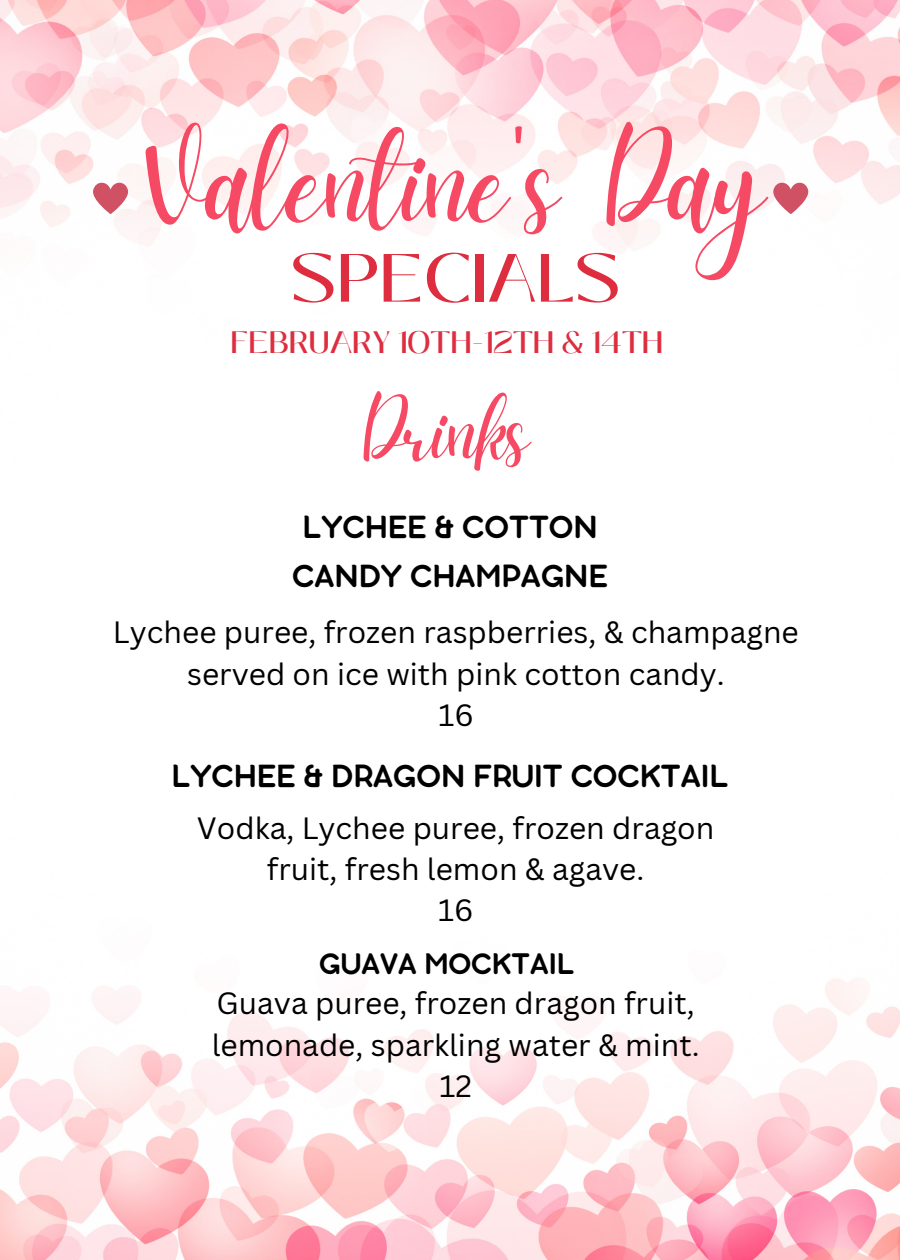
<style>
.page{position:relative;width:900px;height:1260px;background:#fff}
.page>*{position:absolute;margin:0;border:0;box-sizing:border-box;transform-origin:0 0}
.t1{font:130.75px "Daydream";color:#f64963}
.t2{font:88.25px "Daydream";color:#f64963}
.t3{font:500 67.75px "Black Mango";color:#dd2d3f}
.t4{font:35px/48.8px "Bubbleboddy Neue";color:#000}
.t5{font:32.5px "Bubbleboddy Neue";color:#000}
.t6{font:500 31px "Black Mango";color:#dd2d3f}
.t7{font:30px/41.2px "Canva Sans";color:#000;text-align:center}
</style>
<div class="page">
<img style="left:0;top:0;width:900px;height:1260px">
<svg style="left:772px;top:180px;width:37px;height:34px"></svg>
<svg style="left:91px;top:180px;width:38px;height:34px"></svg>
<h1 class="t1" style="left:146px;top:106px;width:622px">Valentine's Day</h1>
<p class="t3" style="left:291px;top:227px;width:332px">SPECIALS</p>
<h4 class="t6" style="left:230px;top:319px;width:434px">FEBRUARY 10TH-12TH &amp; 14TH</h4>
<h2 class="t2" style="left:364px;top:381px;width:168px">Drinks</h2>
<p class="t4" style="left:292px;top:505px;width:317px">LYCHEE &amp; COTTON<br>CANDY CHAMPAGNE</p>
<h3 class="t7" style="left:113px;top:611px;width:687px">Lychee puree, frozen raspberries, &amp; champagne served on ice with pink cotton candy.</h3>
<h5 class="t7" style="left:438px;top:694px;width:37px">16</h5>
<h4 class="t4" style="left:171px;top:755px;width:559px">LYCHEE &amp; DRAGON FRUIT COCKTAIL</h4>
<p class="t7" style="left:197px;top:807px;width:519px">Vodka, Lychee puree, frozen dragon fruit, fresh lemon &amp; agave.</p>
<p class="t7" style="left:438px;top:889px;width:37px">16</p>
<h4 class="t5" style="left:319px;top:953px;width:257px">GUAVA MOCKTAIL</h4>
<p class="t7" style="left:212px;top:982px;width:489px;text-align:left">Guava puree, frozen dragon fruit, lemonade, sparkling water &amp; mint.</p>
<p class="t7" style="left:440px;top:1065px;width:34px">12</p>
</div>
